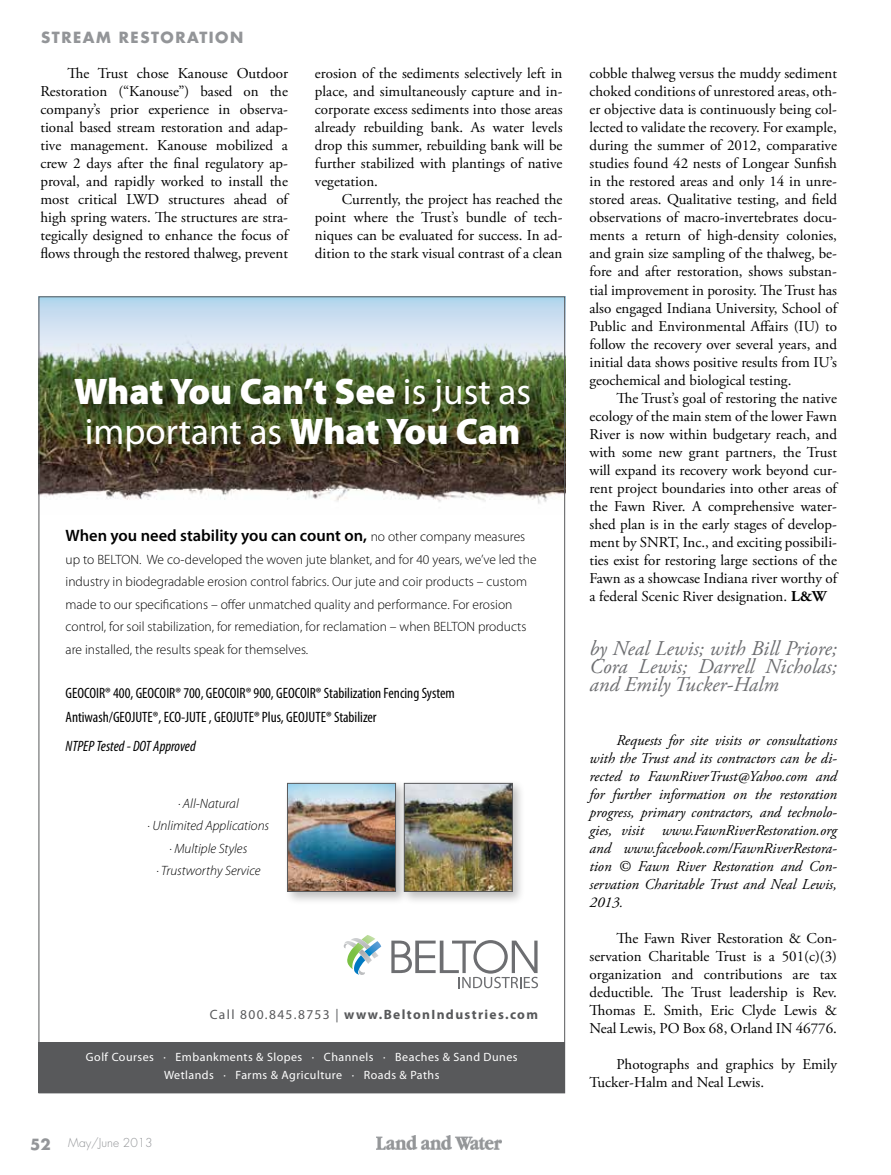
<style>
.page{position:relative;width:891px;height:1175px;background:#fff}
.page>*{position:absolute;margin:0;border:0;box-sizing:border-box;transform-origin:0 0}
.t1{font:900 37.05px/40px "Myriad Pro";color:#fff}
.t2{font:italic 21px/18px "Adobe Garamond Pro";color:#6d6e71;text-align:justify}
.t3{font:600 16.5px "Myriad Pro";color:#000}
.t4{font:15px/18px "Adobe Garamond Pro";color:#000;text-align:justify}
.t5{font:italic 15px/18px "Adobe Garamond Pro";color:#000;text-align:justify}
.t6{font:condensed 15px/24px "Myriad Pro";color:#000}
.t7{font:italic condensed 15px "Myriad Pro";color:#000}
.t8{font:700 15px "Futura";letter-spacing:.1em;color:#939598}
.t9{font:300 13.5px/22.5px "Myriad Pro";color:#000}
.t10{font:italic 300 13.5px/22.5px "Myriad Pro";color:#000;text-align:center}
.t11{font:700 13.5px "Myriad Pro";letter-spacing:.1em;color:#58595b}
.t12{font:12px/18px "Myriad Pro";letter-spacing:.04em;color:#fff;text-align:center}
.t13{font:300 12px "Futura";color:#939598}
.s1{font-weight:400}
.s2{font-weight:300;font-size:13.5px}
.s3{font-weight:700;font-size:15px}
.s4{font-weight:700}
</style>
<div class="page">
<img style="left:377px;top:1135px;width:125px;height:14px">
<img style="left:41px;top:397px;width:522px;height:107px">
<svg style="left:41px;top:298px;width:522px;height:99px;background:#aec2bd"></svg>
<div style="left:39px;top:1042px;width:526px;height:50px;background:#58595b"></div>
<div style="left:78px;top:380px;width:468px;height:48px;background:#000;opacity:.5"></div>
<div style="left:90px;top:420px;width:446px;height:48px;background:#000;opacity:.5"></div>
<div style="left:284px;top:779px;width:125px;height:126px;background:#000;opacity:.25"></div>
<img style="left:289px;top:785px;width:105px;height:104px">
<div style="left:287px;top:783px;width:109px;height:108px;border:1px solid #58595b"></div>
<div style="left:400px;top:779px;width:126px;height:126px;background:#000;opacity:.25"></div>
<img style="left:406px;top:785px;width:105px;height:104px">
<div style="left:404px;top:783px;width:109px;height:108px;border:1px solid #58595b"></div>
<svg style="left:344px;top:935px;width:37px;height:40px"></svg>
<svg style="left:391px;top:940px;width:147px;height:48px"></svg>
<p class="t8" style="left:41px;top:27px;width:204px">STREAM RESTORATION</p>
<p class="t4" style="left:40px;top:65px;width:249px;text-indent:27px">The Trust chose Kanouse Outdoor Restoration (“Kanouse”) based on the company’s prior experience in observa&shy;tional based stream restoration and adap&shy;tive management. Kanouse mobilized a crew 2 days after the final regulatory ap&shy;proval, and rapidly worked to install the most critical LWD structures ahead of high spring waters. The structures are stra&shy;tegically designed to enhance the focus of flows through the restored thalweg, prevent</p>
<p class="t4" style="left:315px;top:65px;width:249px">erosion of the sediments selectively left in place, and simultaneously capture and in&shy;corporate excess sediments into those areas already rebuilding bank. As water levels drop this summer, rebuilding bank will be further stabilized with plantings of native vegetation.</p>
<p class="t4" style="left:315px;top:191px;width:249px;text-indent:27px">Currently, the project has reached the point where the Trust’s bundle of tech&shy;niques can be evaluated for success. In ad&shy;dition to the stark visual contrast of a clean</p>
<h1 class="t1" style="left:74px;top:371px;width:459px">What You Can’t See <span class="s1">is just as important as</span> What You Can</h1>
<p class="t3" style="left:66px;top:525px;width:461px">When you need stability you can count on, <span class="s2">no other company measures</span></p>
<p class="t9" style="left:66px;top:548px;width:473px">up to BELTON. We co-developed the woven jute blanket, and for 40 years, we’ve led the industry in biodegradable erosion control fabrics. Our jute and coir products – custom made to our specifications – offer unmatched quality and performance. For erosion control, for soil stabilization, for remediation, for reclamation – when BELTON products are installed, the results speak for themselves.</p>
<p class="t6" style="left:66px;top:680px;width:391px">GEOCOIR® 400, GEOCOIR® 700, GEOCOIR® 900, GEOCOIR® Stabilization Fencing System<br>Antiwash/GEOJUTE®, ECO-JUTE , GEOJUTE® Plus, GEOJUTE® Stabilizer</p>
<p class="t7" style="left:66px;top:737px;width:132px">NTPEP Tested - DOT Approved</p>
<p class="t10" style="left:148px;top:792px;width:123px">· All-Natural<br>· Unlimited Applications · Multiple Styles<br>· Trustworthy Service</p>
<p class="t11" style="left:210px;top:1005px;width:330px"><span class="s1">Call 800.845.8753 |</span> www.BeltonIndustries.com</p>
<p class="t12" style="left:86px;top:1048px;width:433px">Golf Courses · Embankments &amp; Slopes · Channels · Beaches &amp; Sand Dunes<br>Wetlands · Farms &amp; Agriculture · Roads &amp; Paths</p>
<p class="t13" style="left:30px;top:1134px;width:124px"><span class="s3">52</span> May/June 2013</p>
<p class="t4" style="left:589px;top:65px;width:249px">cobble thalweg versus the muddy sediment choked conditions of unrestored areas, oth&shy;er objective data is continuously being col&shy;lected to validate the recovery. For example, during the summer of 2012, comparative studies found 42 nests of Longear Sunfish in the restored areas and only 14 in unre&shy;stored areas. Qualitative testing, and field observations of macro-invertebrates docu&shy;ments a return of high-density colonies, and grain size sampling of the thalweg, be&shy;fore and after restoration, shows substan&shy;tial improvement in porosity. The Trust has also engaged Indiana University, School of Public and Environmental Affairs (IU) to follow the recovery over several years, and initial data shows positive results from IU’s geochemical and biological testing.</p>
<p class="t4" style="left:589px;top:389px;width:249px;text-indent:27px">The Trust’s goal of restoring the native ecology of the main stem of the lower Fawn River is now within budgetary reach, and with some new grant partners, the Trust will expand its recovery work beyond cur&shy;rent project boundaries into other areas of the Fawn River. A comprehensive water&shy;shed plan is in the early stages of develop&shy;ment by SNRT, Inc., and exciting possibili&shy;ties exist for restoring large sections of the Fawn as a showcase Indiana river worthy of a federal Scenic River designation. <span class="s4">L&amp;W</span></p>
<h2 class="t2" style="left:590px;top:639px;width:249px">by Neal Lewis; with Bill Priore; Cora Lewis; Darrell Nicholas; and Emily Tucker-Halm</h2>
<p class="t5" style="left:590px;top:731px;width:249px;text-indent:27px">Requests for site visits or consultations with the Trust and its contractors can be di&shy;rected to FawnRiverTrust@Yahoo.com and for further information on the restoration progress, primary contractors, and technolo&shy;gies, visit www.FawnRiverRestoration.org and www.facebook.com/FawnRiverRestora&shy;tion © Fawn River Restoration and Con&shy;servation Charitable Trust and Neal Lewis, 2013.</p>
<p class="t4" style="left:590px;top:929px;width:249px;text-indent:27px">The Fawn River Restoration &amp; Con&shy;servation Charitable Trust is a 501(c)(3) organization and contributions are tax deductible. The Trust leadership is Rev.<br>Thomas E. Smith, Eric Clyde Lewis &amp; Neal Lewis, PO Box 68, Orland IN 46776.</p>
<p class="t4" style="left:590px;top:1055px;width:249px;text-indent:27px">Photographs and graphics by Emily<br>Tucker-Halm and Neal Lewis.</p>
</div>
